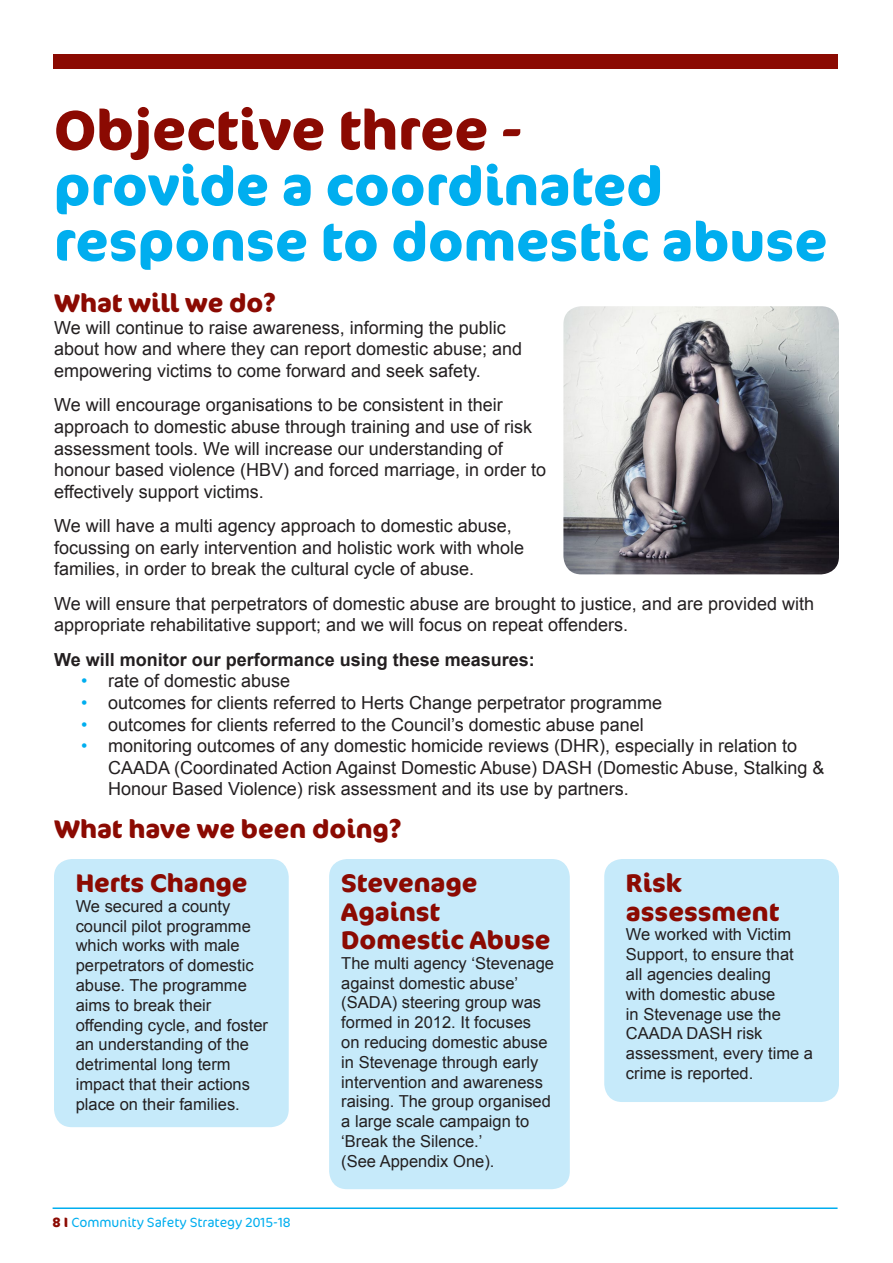
<style>
.page{position:relative;width:893px;height:1263px;background:#fff}
.page>*{position:absolute;margin:0;border:0;box-sizing:border-box;transform-origin:0 0}
.t1{font:700 55.5px "Cocon CE";color:#8b0a02}
.t2{font:700 54px/55.5px "Cocon CE";color:#00aeef}
.t3{font:700 25.5px/28.5px "Cocon CE";color:#8b0a02}
.List_Paragraph{font:18px/21.6px "Arial";color:#231f20}
.t4{font:700 18px "Arial";color:#231f20}
.List_Paragraph-2{font:16.5px/19.8px "Arial";color:#231f20}
.t5{font:300 13.5px "Cocon CE";color:#00aeef}
.s1{color:#00aeef}
.s2{font-weight:700;color:#8b0a02}
</style>
<div class="page">
<hr style="left:53px;top:1207px;width:784px;height:2px;background:#00aeef">
<div style="left:53px;top:54px;width:784px;height:14px;background:#8b0a02"></div>
<div style="left:54px;top:859px;width:235px;height:268px;background:#c6eafa;border-radius:18px"></div>
<div style="left:329px;top:859px;width:241px;height:330px;background:#c6eafa;border-radius:18px"></div>
<div style="left:604px;top:859px;width:235px;height:243px;background:#c6eafa;border-radius:18px"></div>
<img style="left:563px;top:306px;width:276px;height:268px">
<p class="t1" style="left:54px;top:90px;width:470px">Objective three -</p>
<p class="t2" style="left:54px;top:157px;width:775px">provide a coordinated response to domestic abuse</p>
<p class="t3" style="left:54px;top:288px;width:224px">What will we do?</p>
<p class="List_Paragraph" style="left:54px;top:317px;width:470px">We will continue to raise awareness, informing the public about how and where they can report domestic abuse; and empowering victims to come forward and seek safety.</p>
<p class="List_Paragraph" style="left:54px;top:394px;width:494px">We will encourage organisations to be consistent in their approach to domestic abuse through training and use of risk assessment tools. We will increase our understanding of honour based violence (HBV) and forced marriage, in order to effectively support victims.</p>
<p class="List_Paragraph" style="left:54px;top:515px;width:472px">We will have a multi agency approach to domestic abuse, focussing on early intervention and holistic work with whole families, in order to break the cultural cycle of abuse.</p>
<p class="List_Paragraph" style="left:54px;top:593px;width:762px">We will ensure that perpetrators of domestic abuse are brought to justice, and are provided with appropriate rehabilitative support; and we will focus on repeat offenders.</p>
<p class="t4" style="left:54px;top:647px;width:482px">We will monitor our performance using these measures:</p>
<p class="List_Paragraph" style="left:81px;top:670px;width:211px"><span class="s1">•</span> rate of domestic abuse</p>
<p class="List_Paragraph" style="left:81px;top:692px;width:583px"><span class="s1">•</span> outcomes for clients referred to Herts Change perpetrator programme</p>
<p class="List_Paragraph" style="left:81px;top:714px;width:564px"><span class="s1">•</span> outcomes for clients referred to the Council’s domestic abuse panel</p>
<p class="List_Paragraph" style="left:108px;top:735px;width:718px;text-indent:-27px"><span class="s1">•</span> monitoring outcomes of any domestic homicide reviews (DHR), especially in relation to<br>CAADA (Coordinated Action Against Domestic Abuse) DASH (Domestic Abuse, Stalking &amp;<br>Honour Based Violence) risk assessment and its use by partners.</p>
<p class="t3" style="left:54px;top:814px;width:349px">What have we been doing?</p>
<p class="t3" style="left:76px;top:868px;width:173px">Herts Change</p>
<p class="List_Paragraph-2" style="left:76px;top:896px;width:194px">We secured a county council pilot programme which works with male perpetrators of domestic abuse. The programme aims to break their offending cycle, and foster an understanding of the detrimental long term impact that their actions place on their families.</p>
<p class="t5" style="left:53px;top:1212px;width:240px"><span class="s2">8 I</span> Community Safety Strategy 2015-18</p>
<p class="t3" style="left:341px;top:868px;width:211px">Stevenage<br>Against<br>Domestic Abuse</p>
<p class="List_Paragraph-2" style="left:341px;top:953px;width:214px">The multi agency ‘Stevenage against domestic abuse’ (SADA) steering group was formed in 2012. It focuses<br>on reducing domestic abuse in Stevenage through early intervention and awareness raising. The group organised a large scale campaign to ‘Break the Silence.’</p>
<p class="List_Paragraph-2" style="left:341px;top:1151px;width:155px">(See Appendix One).</p>
<p class="t3" style="left:626px;top:868px;width:155px">Risk assessment</p>
<p class="List_Paragraph-2" style="left:626px;top:925px;width:189px">We worked with Victim<br>Support, to ensure that all agencies dealing<br>with domestic abuse<br>in Stevenage use the<br>CAADA DASH risk assessment, every time a crime is reported.</p>
</div>
